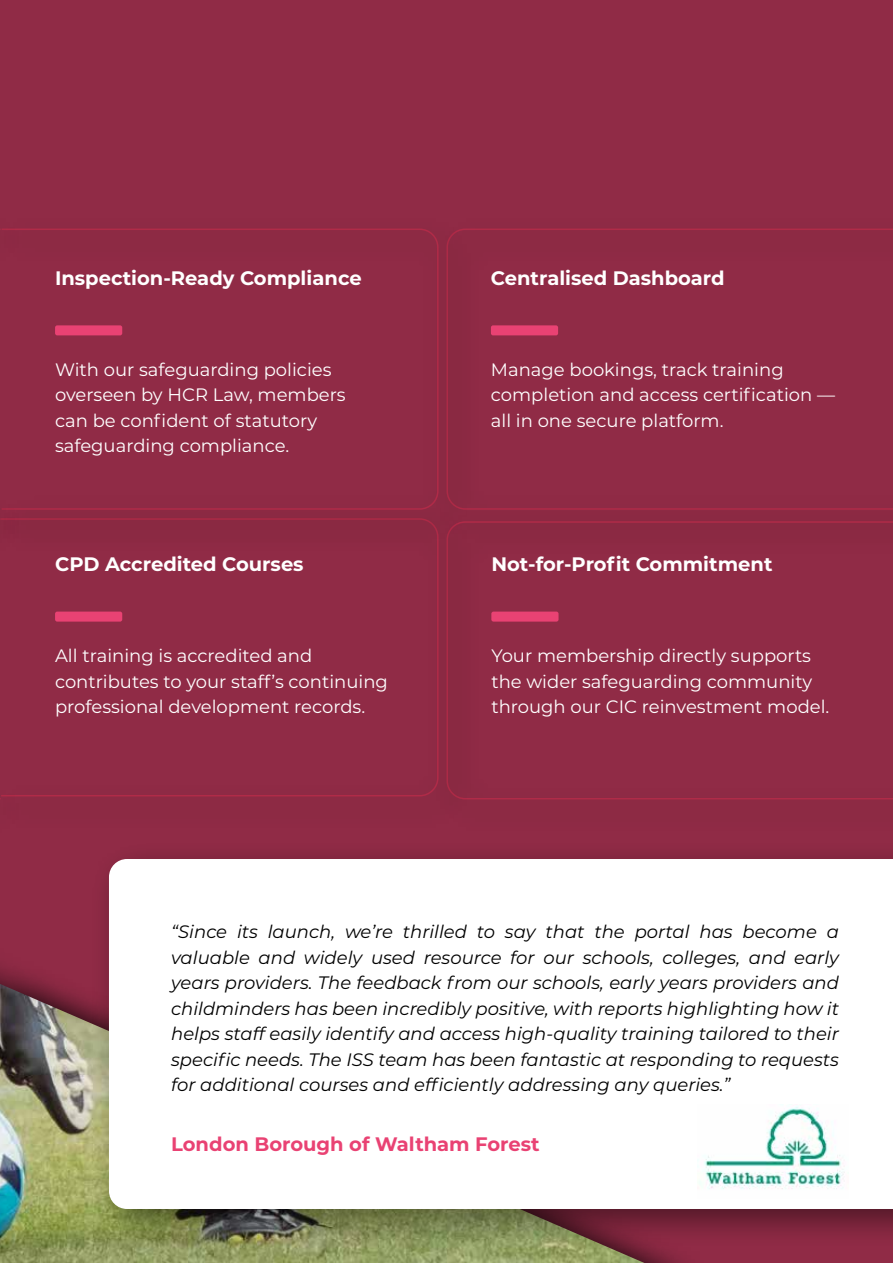
<style>
.page{position:relative;width:893px;height:1263px;background:#902b46}
.page>*{position:absolute;margin:0;border:0;box-sizing:border-box;transform-origin:0 0}
.t1{font:700 19.5px "Montserrat";color:#fff}
.t2{font:700 19.5px "Montserrat";color:#e94273}
.t3{font:italic 18px/25.5px "Montserrat";color:#000;text-align:justify}
.t4{font:18px/25.5px "Montserrat";color:#fff}
</style>
<div class="page">
<div style="left:429px;top:211px;width:464px;height:337px;background:#902b46"></div>
<div style="left:429px;top:503px;width:464px;height:335px;background:#000;opacity:.46"></div>
<div style="left:477px;top:521px;width:416px;height:278px;background:#902b46"></div>
<div style="left:0;top:500px;width:477px;height:335px;background:#902b46"></div>
<div style="left:0;top:211px;width:477px;height:337px;background:#8b2943"></div>
<svg style="left:33px;top:228px;width:406px;height:282px"></svg>
<div style="left:0;top:211px;width:33px;height:337px;background:#902b46"></div>
<div style="left:0;top:744px;width:709px;height:519px;background:#902b46"></div>
<img style="left:0;top:984px;width:644px;height:279px">
<div style="left:55px;top:325px;width:67px;height:10px;background:#e94273;border-radius:2px"></div>
<div style="left:491px;top:325px;width:67px;height:10px;background:#e94273;border-radius:2px"></div>
<div style="left:55px;top:612px;width:67px;height:10px;background:#e94273;border-radius:2px"></div>
<div style="left:491px;top:612px;width:67px;height:10px;background:#e94273;border-radius:2px"></div>
<div style="left:91px;top:841px;width:802px;height:407px;background:#000;opacity:.46"></div>
<div style="left:109px;top:859px;width:784px;height:350px;background:#fff"></div>
<img style="left:697px;top:1104px;width:151px;height:94px">
<p class="t1" style="left:55px;top:264px;width:308px">Inspection-Ready Compliance</p>
<p class="t1" style="left:491px;top:264px;width:235px">Centralised Dashboard</p>
<p class="t4" style="left:55px;top:356px;width:292px">With our safeguarding policies overseen by HCR Law, members can be confident of statutory safeguarding compliance.</p>
<p class="t4" style="left:491px;top:356px;width:346px">Manage bookings, track training completion and access certification — all in one secure platform.</p>
<p class="t1" style="left:55px;top:550px;width:250px">CPD Accredited Courses</p>
<p class="t1" style="left:491px;top:550px;width:283px">Not-for-Profit Commitment</p>
<p class="t4" style="left:55px;top:642px;width:334px">All training is accredited and contributes to your staff’s continuing professional development records.</p>
<p class="t4" style="left:491px;top:642px;width:340px">Your membership directly supports the wider safeguarding community through our CIC reinvestment model.</p>
<p class="t3" style="left:171px;top:918px;width:669px">“Since its launch, we’re thrilled to say that the portal has become a valuable and widely used resource for our schools, colleges, and early years providers. The feedback from our schools, early years providers and childminders has been incredibly positive, with reports highlighting how it helps staff easily identify and access high-quality training tailored to their specific needs. The ISS team has been fantastic at responding to requests for additional courses and efficiently addressing any queries.”</p>
<p class="t2" style="left:171px;top:1130px;width:370px">London Borough of Waltham Forest</p>
</div>
